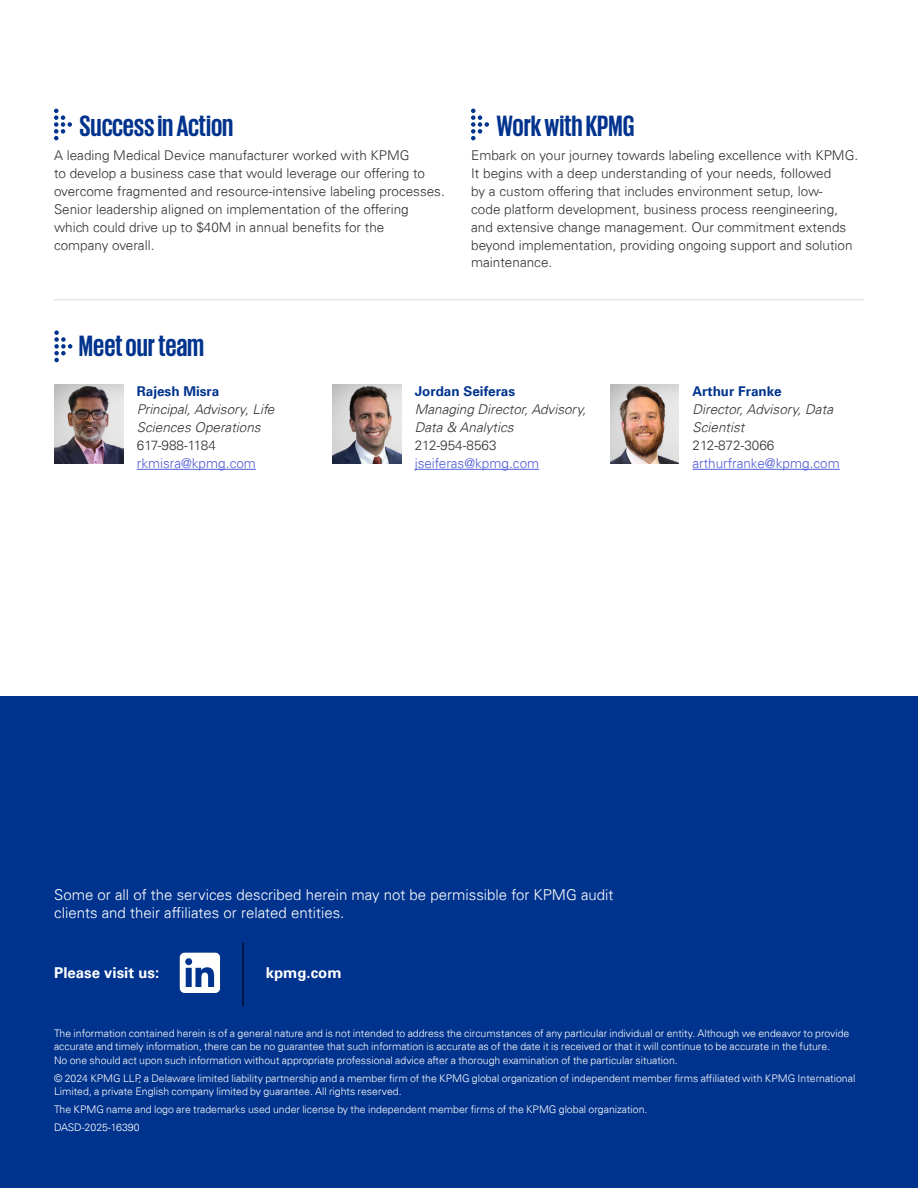
<style>
.page{position:relative;width:918px;height:1188px;background:#fff}
.page>*{position:absolute;margin:0;border:0;box-sizing:border-box;transform-origin:0 0}
.t1{font:700 30px "KPMG";color:#00338d}
.t2{font:300 15px/18px "Univers 45";color:#fff}
.t3{font:700 15px "Univers";color:#fff}
.t4{font:300 13.5px/18px "Univers 45";color:#333}
.t5{font:italic 300 13.5px/18px "Univers 45";color:#333}
.t6{font:300 13.5px "Univers 45";color:#4f5cd6}
.t7{font:700 13.5px "Univers";color:#00338d}
.t8{font:300 10.5px/13.5px "Univers 45";color:#fff}
</style>
<div class="page">
<svg style="left:54px;top:109px;width:18px;height:31px"></svg>
<svg style="left:471px;top:109px;width:18px;height:31px"></svg>
<div style="left:0;top:696px;width:918px;height:492px;background:#00338d"></div>
<div style="left:180px;top:953px;width:40px;height:40px;background:#fff;border-radius:5px"></div>
<svg style="left:185px;top:958px;width:29px;height:29px"></svg>
<hr style="left:243px;top:943px;width:1px;height:63px;background:#000">
<svg style="left:54px;top:330px;width:18px;height:32px"></svg>
<img style="left:54px;top:384px;width:69px;height:80px">
<hr style="left:137px;top:469px;width:119px;height:1px;background:#4f5cd6">
<img style="left:332px;top:384px;width:69px;height:80px">
<hr style="left:415px;top:469px;width:124px;height:1px;background:#4f5cd6">
<img style="left:610px;top:384px;width:69px;height:80px">
<hr style="left:693px;top:469px;width:147px;height:1px;background:#4f5cd6">
<hr style="left:54px;top:299px;width:810px;height:1px;background:#e5e5e5">
<h1 class="t1" style="left:80px;top:111px;width:155px">Success in Action</h1>
<p class="t4" style="left:54px;top:146px;width:392px">A leading Medical Device manufacturer worked with KPMG<br>to develop a business case that would leverage our offering to overcome fragmented and resource-intensive labeling processes.<br>Senior leadership aligned on implementation of the offering which could drive up to $40M in annual benefits for the<br>company overall.</p>
<h1 class="t1" style="left:496px;top:111px;width:139px">Work with KPMG</h1>
<p class="t4" style="left:471px;top:146px;width:388px">Embark on your journey towards labeling excellence with KPMG.<br>It begins with a deep understanding of your needs, followed<br>by a custom offering that includes environment setup, low-<br>code platform development, business process reengineering, and extensive change management. Our commitment extends beyond implementation, providing ongoing support and solution maintenance.</p>
<h1 class="t1" style="left:79px;top:331px;width:127px">Meet our team</h1>
<p class="t7" style="left:137px;top:383px;width:84px">Rajesh Misra</p>
<p class="t5" style="left:137px;top:400px;width:139px">Principal, Advisory, Life<br>Sciences Operations</p>
<p class="t4" style="left:137px;top:436px;width:81px">617-988-1184</p>
<p class="t6" style="left:137px;top:455px;width:121px">rkmisra@kpmg.com</p>
<p class="t7" style="left:415px;top:383px;width:102px">Jordan Seiferas</p>
<p class="t5" style="left:415px;top:400px;width:173px">Managing Director, Advisory,<br>Data &amp; Analytics</p>
<p class="t4" style="left:415px;top:436px;width:83px">212-954-8563</p>
<p class="t6" style="left:415px;top:455px;width:126px">jseiferas@kpmg.com</p>
<p class="t7" style="left:693px;top:383px;width:91px">Arthur Franke</p>
<p class="t5" style="left:693px;top:400px;width:142px">Director, Advisory, Data<br>Scientist</p>
<p class="t4" style="left:693px;top:436px;width:83px">212-872-3066</p>
<p class="t6" style="left:693px;top:455px;width:149px">arthurfranke@kpmg.com</p>
<h2 class="t2" style="left:54px;top:886px;width:561px">Some or all of the services described herein may not be permissible for KPMG audit clients and their affiliates or related entities.</h2>
<h2 class="t3" style="left:54px;top:964px;width:107px">Please visit us:</h2>
<h2 class="t3" style="left:266px;top:964px;width:77px">kpmg.com</h2>
<p class="t8" style="left:54px;top:1026px;width:797px">The information contained herein is of a general nature and is not intended to address the circumstances of any particular individual or entity. Although we endeavor to provide accurate and timely information, there can be no guarantee that such information is accurate as of the date it is received or that it will continue to be accurate in the future.<br>No one should act upon such information without appropriate professional advice after a thorough examination of the particular situation.</p>
<p class="t8" style="left:54px;top:1071px;width:803px">© 2024 KPMG LLP, a Delaware limited liability partnership and a member firm of the KPMG global organization of independent member firms affiliated with KPMG International<br>Limited, a private English company limited by guarantee. All rights reserved.</p>
<p class="t8" style="left:54px;top:1100px;width:595px;line-height:18px">The KPMG name and logo are trademarks used under license by the independent member firms of the KPMG global organization.<br>DASD-2025-16390</p>
</div>
